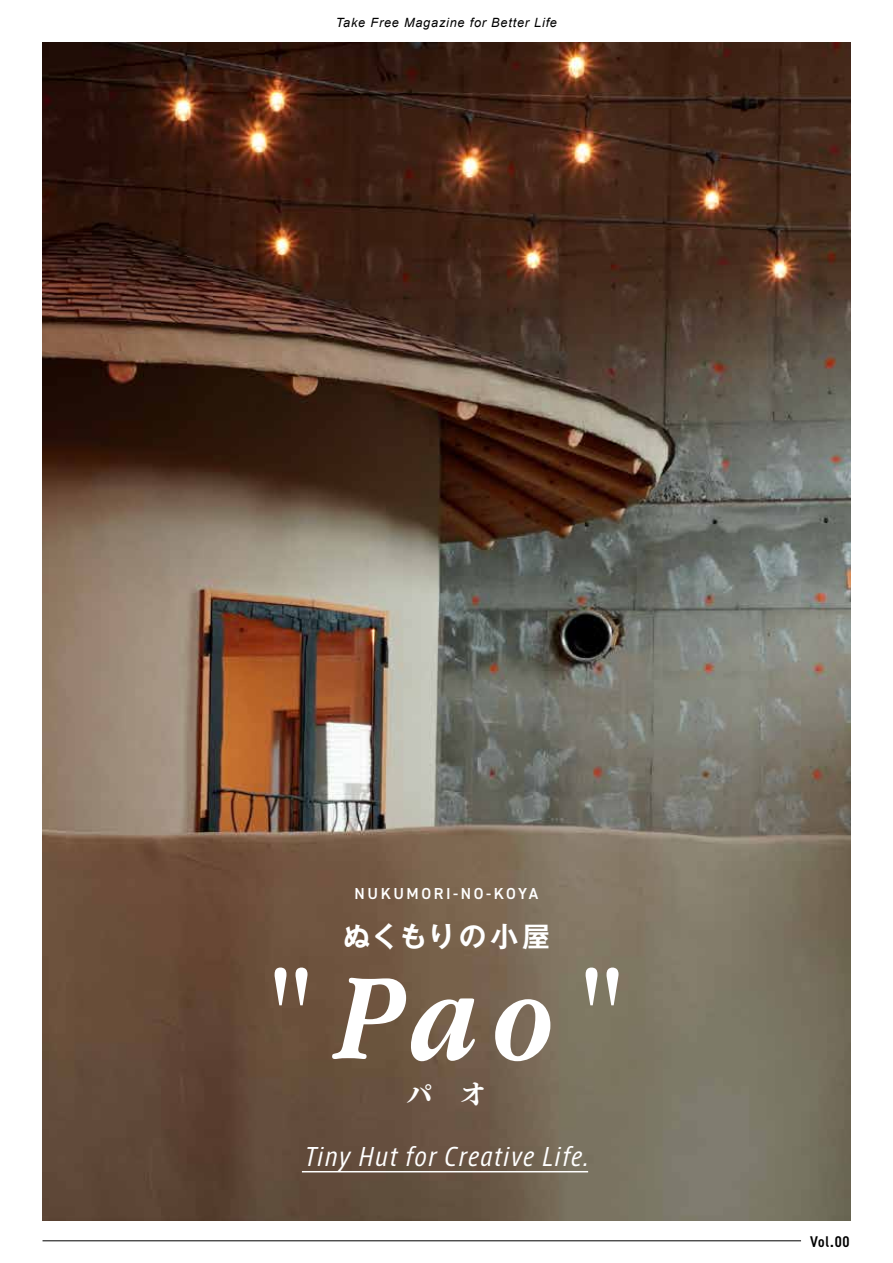
<style>
.page{position:relative;width:893px;height:1263px;background:#fff}
.page>*{position:absolute;margin:0;border:0;box-sizing:border-box;transform-origin:0 0}
.t1{font:italic 700 127.5px "Apple Garamond";color:#fff}
.t2{font:700 27.6px "Gothic MB101 Pr 5 De";letter-spacing:.075em;color:#fff}
.t3{font:27.6px "Tsuku Min E";color:#fff}
.t4{font:italic 24.45px "Axis Latin Cond Pro";letter-spacing:.06em;color:#fff}
.t5{font:600 15.9px "DIN2014";letter-spacing:.16em;color:#fff}
.t6{font:600 condensed 15.6px "DIN2014";color:#000}
.t7{font:italic 12.75px "Arial";letter-spacing:.06em;color:#000}
</style>
<div class="page">
<img style="left:43px;top:43px;width:807px;height:1177px">
<hr style="left:302px;top:1171px;width:286px;height:1px;background:#fff">
<hr style="left:43px;top:1240px;width:758px;height:1px;background:#000">
<p class="t7" style="left:336px;top:14px;width:223px">Take Free Magazine for Better Life</p>
<p class="t5" style="left:355px;top:883px;width:185px">NUKUMORI-NO-KOYA</p>
<h2 class="t2" style="left:343px;top:914px;width:209px">ぬくもりの小屋</h2>
<h1 class="t1" style="left:269px;top:940px;width:356px">"Pao"</h1>
<h2 class="t3" style="left:406px;top:1068px;width:82px">パ オ</h2>
<h3 class="t4" style="left:305px;top:1144px;width:286px">Tiny Hut for Creative Life.</h3>
<p class="t6" style="left:810px;top:1231px;width:41px">Vol.00</p>
</div>
